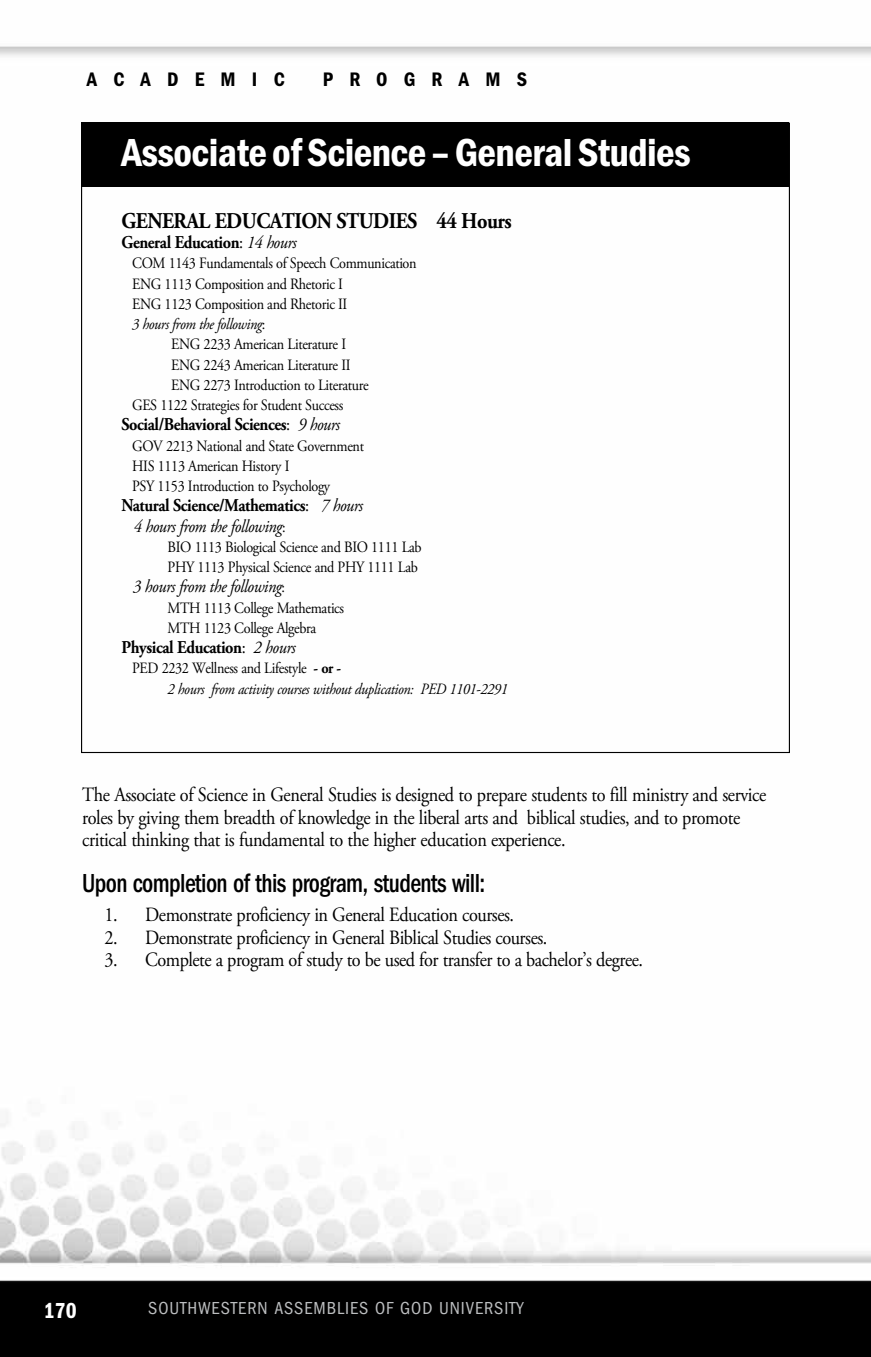
<style>
.page{position:relative;width:871px;height:1357px;background:#fff}
.page>*{position:absolute;margin:0;border:0;box-sizing:border-box;transform-origin:0 0}
.t1{font:40.5px "ITC Franklin Gothic Std Dm Cd";letter-spacing:-.015em;color:#fff}
.t2{font:500 condensed 27px "ITC Franklin Gothic Std";letter-spacing:-.025em;color:#000;scale:.9 1}
.t3{font:700 22.5px "Adobe Garamond Pro";letter-spacing:-.025em;color:#000;scale:.9 1}
.t4{font:22.5px "ITC Franklin Gothic Std Dm Cd";color:#fff;scale:.95 1}
.t5{font:20.25px/22.5px "Adobe Garamond Pro";letter-spacing:-.02em;color:#000;scale:.9 1}
.t6{font:20.25px "ITC Franklin Gothic Std Dm Cd";letter-spacing:.8em;color:#000}
.t7{font:700 18px "Adobe Garamond Pro";letter-spacing:-.025em;color:#000;scale:.9 1}
.t8{font:italic 18px/20.2px "Adobe Garamond Pro";letter-spacing:-.025em;color:#000;scale:.9 1}
.t9{font:condensed 18px "ITC Franklin Gothic Std";letter-spacing:.05em;color:#bcbec0}
.t10{font:15.75px/20.2px "Adobe Garamond Pro";letter-spacing:-.025em;color:#000;scale:.9 1}
.t11{font:italic 15.75px/20.2px "Adobe Garamond Pro";letter-spacing:-.025em;color:#000;scale:.9 1}
.s1{font-weight:400}
.s2{font-weight:400;font-style:italic}
.s3{font-style:normal}
.s4{font-weight:700;font-style:normal}
.s5{font-style:normal;font-size:15.75px}
</style>
<div class="page">
<img style="left:0;top:46px;width:871px;height:1311px">
<div style="left:81px;top:123px;width:708px;height:64px;background:#000"></div>
<p class="t6" style="left:87px;top:68px;width:199px">ACADEMIC</p>
<p class="t6" style="left:323px;top:68px;width:206px">PROGRAMS</p>
<h1 class="t1" style="left:122px;top:130px;width:571px">Associate of Science – General Studies</h1>
<h3 class="t3" style="left:122px;top:208px;width:435px">GENERAL EDUCATION STUDIES 44 Hours</h3>
<p class="t7" style="left:122px;top:232px;width:196px">General Education<span class="s1">:</span> <span class="s2">14 hours</span></p>
<p class="t10" style="left:132px;top:254px;width:317px">COM 1143 Fundamentals of Speech Communication</p>
<p class="t10" style="left:132px;top:274px;width:236px">ENG 1113 Composition and Rhetoric I</p>
<p class="t10" style="left:132px;top:294px;width:241px">ENG 1123 Composition and Rhetoric II</p>
<p class="t11" style="left:132px;top:314px;width:150px">3 hours from the following<span class="s3">:</span></p>
<p class="t10" style="left:171px;top:335px;width:196px">ENG 2233 American Literature I</p>
<p class="t10" style="left:171px;top:355px;width:201px">ENG 2243 American Literature II</p>
<p class="t10" style="left:171px;top:375px;width:221px">ENG 2273 Introduction to Literature</p>
<p class="t10" style="left:132px;top:396px;width:236px">GES 1122 Strategies for Student Success</p>
<p class="t7" style="left:122px;top:414px;width:244px">Social/Behavioral Sciences<span class="s1">:</span> <span class="s2">9 hours</span></p>
<p class="t10" style="left:132px;top:436px;width:259px">GOV 2213 National and State Government<br>HIS 1113 American History I<br>PSY 1153 Introduction to Psychology</p>
<p class="t8" style="left:134px;top:496px;width:256px;text-indent:-12px"><span class="s4">Natural Science/Mathematics</span><span class="s3">:</span> 7 hours<br>4 hours from the following<span class="s5">:</span></p>
<p class="t10" style="left:168px;top:537px;width:284px">BIO 1113 Biological Science and BIO 1111 Lab<br>PHY 1113 Physical Science and PHY 1111 Lab</p>
<p class="t8" style="left:133px;top:577px;width:170px">3 hours from the following<span class="s5">:</span></p>
<p class="t10" style="left:168px;top:598px;width:198px">MTH 1113 College Mathematics<br>MTH 1123 College Algebra</p>
<p class="t7" style="left:122px;top:637px;width:195px">Physical Education<span class="s1">:</span> <span class="s2">2 hours</span></p>
<p class="t11" style="left:168px;top:659px;width:379px;text-indent:-35px"><span class="s3">PED 2232 Wellness and Lifestyle</span> <span class="s4">- or -<br></span>2 hours from activity courses without duplication: PED 1101-2291</p>
<p class="t5" style="left:82px;top:784px;width:762px">The Associate of Science in General Studies is designed to prepare students to fill ministry and service roles by giving them breadth of knowledge in the liberal arts and biblical studies, and to promote critical thinking that is fundamental to the higher education experience.</p>
<h2 class="t2" style="left:82px;top:868px;width:449px">Upon completion of this program, students will:</h2>
<p class="t5" style="left:105px;top:904px;width:456px">1. Demonstrate proficiency in General Education courses.</p>
<p class="t5" style="left:105px;top:927px;width:493px">2. Demonstrate proficiency in General Biblical Studies courses.</p>
<p class="t5" style="left:105px;top:949px;width:600px">3. Complete a program of study to be used for transfer to a bachelor’s degree.</p>
<h3 class="t4" style="left:44px;top:1297px;width:36px">170</h3>
<p class="t9" style="left:148px;top:1298px;width:377px">SOUTHWESTERN ASSEMBLIES OF GOD UNIVERSITY</p>
<p class="t9" style="left:125px;top:1298px;width:377px">SOUTHWESTERN ASSEMBLIES OF GOD UNIVERSITY</p>
</div>
